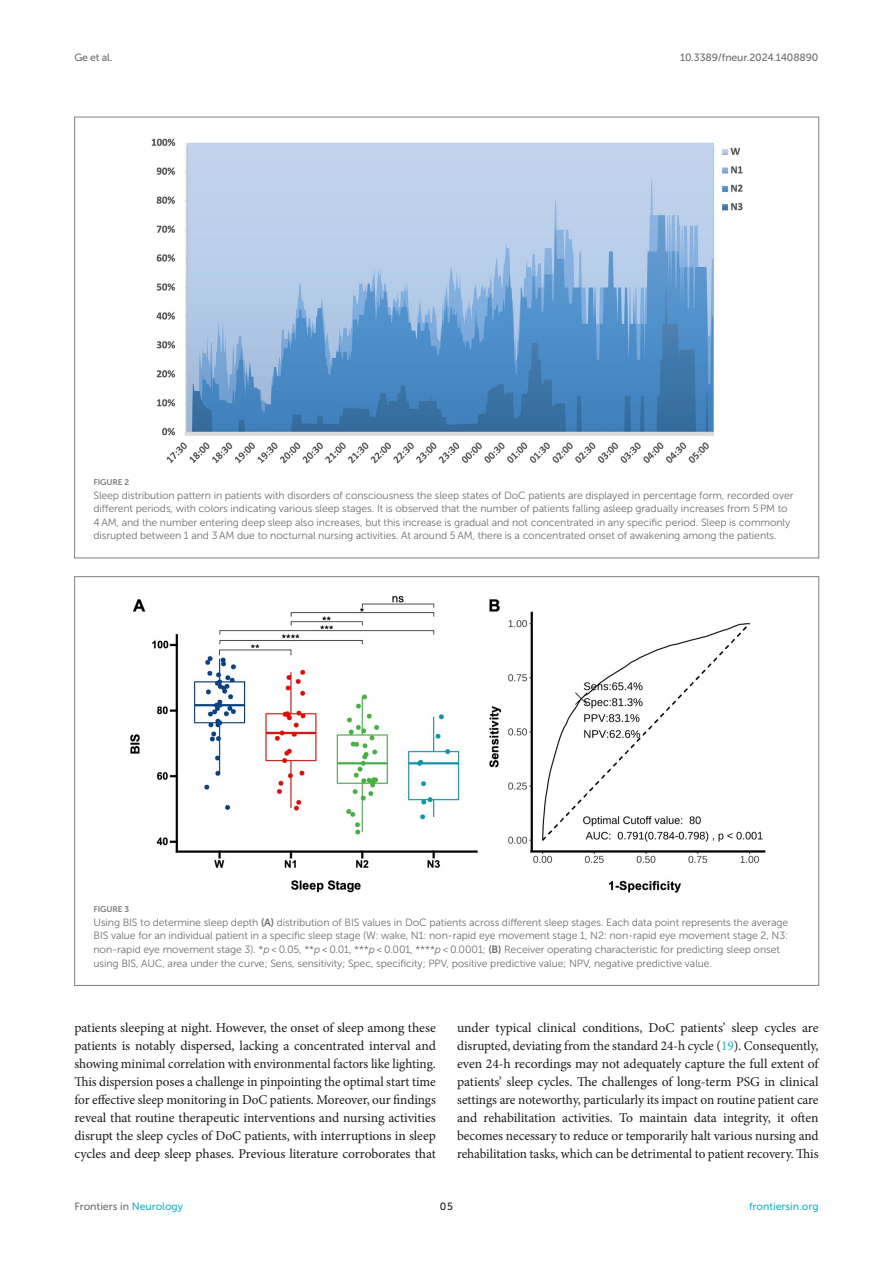
<style>
.page{position:relative;width:893px;height:1263px;background:#fff}
.page>*{position:absolute;margin:0;border:0;box-sizing:border-box;transform-origin:0 0}
.TEXT{font:13.5px/18px "Minion Pro";letter-spacing:-.005em;color:#1b1c1b;text-align:justify}
.FIG_LEG{font:10.5px/13.5px "Museo Sans 300";letter-spacing:-.01em;color:#706f70}
.t1{font:10.5px "Museo Sans 500";letter-spacing:-.015em;color:#706f70}
.t2{font:10.5px "Museo Sans 500";color:#1db5c3}
.t3{font:10.5px "Museo Sans 500";color:#1b1c1b}
.FIG_HD{font:8.25px "Museo Sans 700";letter-spacing:-.01em;color:#7e7f7f}
.s1{font-family:"Museo Sans 700"}
.s2{font-style:italic}
.s3{color:#1db5c3}
</style>
<div class="page">
<img style="left:151px;top:138px;width:592px;height:326px">
<img style="left:130px;top:596px;width:636px;height:297px">
<p class="t1" style="left:74px;top:51px;width:40px">Ge et al.</p>
<p class="t1" style="left:680px;top:51px;width:140px">10.3389/fneur.2024.1408890</p>
<p class="FIG_HD" style="left:94px;top:478px;width:37px">FIGURE 2</p>
<p class="FIG_LEG" style="left:94px;top:488px;width:701px">Sleep distribution pattern in patients with disorders of consciousness the sleep states of DoC patients are displayed in percentage form, recorded over different periods, with colors indicating various sleep stages. It is observed that the number of patients falling asleep gradually increases from 5 PM to 4 AM, and the number entering deep sleep also increases, but this increase is gradual and not concentrated in any specific period. Sleep is commonly disrupted between 1 and 3 AM due to nocturnal nursing activities. At around 5 AM, there is a concentrated onset of awakening among the patients.</p>
<p class="FIG_HD" style="left:94px;top:905px;width:37px">FIGURE 3</p>
<p class="FIG_LEG" style="left:94px;top:916px;width:696px">Using BIS to determine sleep depth <span class="s1">(A)</span> distribution of BIS values in DoC patients across different sleep stages. Each data point represents the average BIS value for an individual patient in a specific sleep stage (W: wake, N1: non-rapid eye movement stage 1, N2: non-rapid eye movement stage 2, N3: non-rapid eye movement stage 3). *<span class="s2">p</span> &lt; 0.05, **<span class="s2">p</span> &lt; 0.01, ***<span class="s2">p</span> &lt; 0.001, ****<span class="s2">p</span> &lt; 0.0001; <span class="s1">(B)</span> Receiver operating characteristic for predicting sleep onset using BIS, AUC, area under the curve; Sens, sensitivity; Spec, specificity; PPV, positive predictive value; NPV, negative predictive value.</p>
<p class="TEXT" style="left:74px;top:1019px;width:363px">patients sleeping at night. However, the onset of sleep among these patients is notably dispersed, lacking a concentrated interval and showing minimal correlation with environmental factors like lighting.<br>This dispersion poses a challenge in pinpointing the optimal start time for effective sleep monitoring in DoC patients. Moreover, our findings reveal that routine therapeutic interventions and nursing activities disrupt the sleep cycles of DoC patients, with interruptions in sleep cycles and deep sleep phases. Previous literature corroborates that</p>
<p class="TEXT" style="left:457px;top:1019px;width:363px">under typical clinical conditions, DoC patients’ sleep cycles are disrupted, deviating from the standard 24-h cycle (<span class="s3">19</span>). Consequently, even 24-h recordings may not adequately capture the full extent of patients’ sleep cycles. The challenges of long-term PSG in clinical settings are noteworthy, particularly its impact on routine patient care and rehabilitation activities. To maintain data integrity, it often becomes necessary to reduce or temporarily halt various nursing and rehabilitation tasks, which can be detrimental to patient recovery. This</p>
<p class="t1" style="left:74px;top:1200px;width:110px">Frontiers in <span class="s3">Neurology</span></p>
<p class="t3" style="left:440px;top:1200px;width:14px">05</p>
<p class="t2" style="left:749px;top:1200px;width:71px">frontiersin.org</p>
</div>
